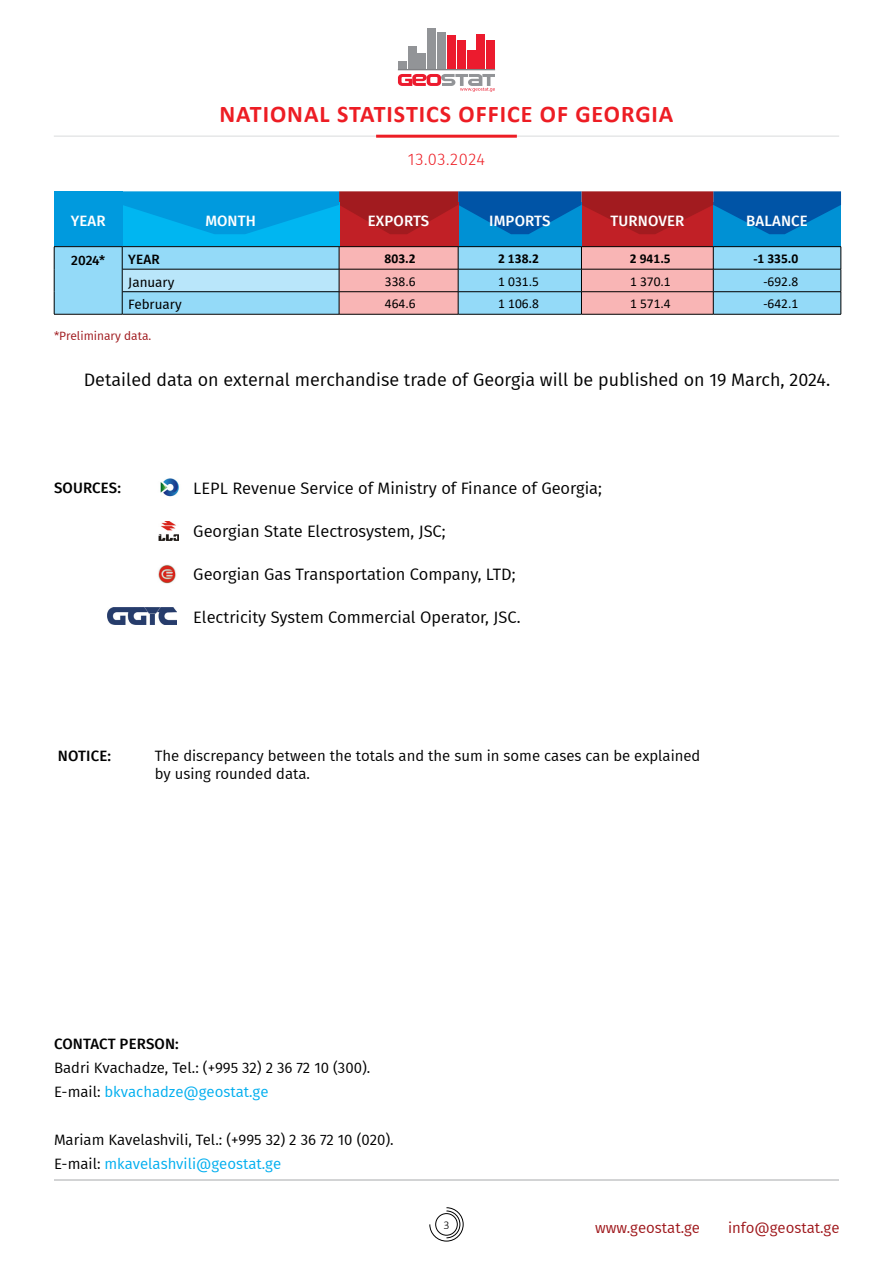
<style>
.page{position:relative;width:893px;height:1263px;background:#fff}
.page>*{position:absolute;margin:0;border:0;box-sizing:border-box;transform-origin:0 0}
.t1{font:700 24px "Calibri";letter-spacing:.04em;color:#ed1d24}
.t2{font:18px "Fira GO";color:#000}
.t3{font:16.5px "Fira GO";color:#000}
.t4{font:300 16.5px "Fira GO";letter-spacing:.03em;color:#ed1d24}
.t5{font:15px/24px "Fira GO";color:#000}
.t6{font:500 15px "Fira GO";letter-spacing:.01em;color:#fff}
.t7{font:15px "Fira GO";color:#9e161a}
.t8{font:500 15px "Fira GO";letter-spacing:.01em;color:#000}
.t9{font:13.5px "Calibri";color:#000}
.t10{font:700 13.5px "Calibri";color:#000}
.t11{font:13.5px "Fira GO";color:#000}
.t12{font:500 13.5px "Fira GO";letter-spacing:.005em;color:#000}
.t13{font:12px "Fira GO";color:#9e161a}
.t14{font:300 12px "Calibri";color:#000}
.s1{color:#00aeef}
</style>
<div class="page">
<svg style="left:429px;top:1207px;width:35px;height:34px"></svg>
<hr style="left:54px;top:1179px;width:785px;height:1px;background:#a7a9ac">
<hr style="left:54px;top:135px;width:785px;height:2px;background:#e6e7e8">
<hr style="left:376px;top:135px;width:141px;height:3px;background:#ed1d24">
<div style="left:398px;top:61px;width:9px;height:9px;background:#929497"></div>
<div style="left:408px;top:46px;width:8px;height:24px;background:#929497"></div>
<div style="left:418px;top:54px;width:8px;height:16px;background:#929497"></div>
<div style="left:427px;top:29px;width:9px;height:41px;background:#929497"></div>
<div style="left:437px;top:33px;width:9px;height:37px;background:#929497"></div>
<div style="left:447px;top:35px;width:9px;height:35px;background:#ec1b2e"></div>
<div style="left:457px;top:40px;width:9px;height:30px;background:#ec1b2e"></div>
<div style="left:467px;top:50px;width:8px;height:20px;background:#ec1b2e"></div>
<div style="left:476px;top:34px;width:9px;height:36px;background:#ec1b2e"></div>
<div style="left:486px;top:40px;width:9px;height:30px;background:#ec1b2e"></div>
<hr style="left:398px;top:69px;width:97px;height:1px;background:#808184">
<svg style="left:398px;top:74px;width:97px;height:17px"></svg>
<div style="left:713px;top:203px;width:128px;height:44px;background:#0091d4"></div>
<div style="left:581px;top:203px;width:132px;height:44px;background:#c12026"></div>
<div style="left:458px;top:203px;width:123px;height:44px;background:#0091d4"></div>
<div style="left:339px;top:203px;width:119px;height:44px;background:#c12026"></div>
<div style="left:122px;top:203px;width:217px;height:44px;background:#00b6f1"></div>
<svg style="left:122px;top:191px;width:719px;height:43px"></svg>
<div style="left:54px;top:191px;width:68px;height:56px;background:#009ade"></div>
<div style="left:54px;top:247px;width:68px;height:67px;background:#94daf8"></div>
<div style="left:122px;top:247px;width:217px;height:22px;background:#94daf8"></div>
<div style="left:122px;top:269px;width:217px;height:23px;background:#b9e6fa"></div>
<div style="left:122px;top:292px;width:217px;height:22px;background:#94daf8"></div>
<svg style="left:54px;top:247px;width:1px;height:67px"></svg>
<hr style="left:54px;top:314px;width:68px;height:1px;background:#000">
<hr style="left:122px;top:291px;width:217px;height:1px;background:#000">
<hr style="left:122px;top:314px;width:217px;height:1px;background:#000">
<hr style="left:339px;top:314px;width:119px;height:1px;background:#000">
<hr style="left:458px;top:314px;width:123px;height:1px;background:#000">
<hr style="left:581px;top:314px;width:132px;height:1px;background:#000">
<hr style="left:713px;top:314px;width:128px;height:1px;background:#000">
<hr style="left:122px;top:246px;width:217px;height:1px;background:#000">
<hr style="left:339px;top:246px;width:119px;height:1px;background:#000">
<hr style="left:458px;top:246px;width:123px;height:1px;background:#000">
<hr style="left:581px;top:246px;width:132px;height:1px;background:#000">
<hr style="left:713px;top:246px;width:128px;height:1px;background:#000">
<hr style="left:54px;top:246px;width:68px;height:1px;background:#000">
<svg style="left:122px;top:247px;width:1px;height:67px"></svg>
<svg style="left:339px;top:247px;width:503px;height:67px"></svg>
<hr style="left:122px;top:269px;width:217px;height:1px;background:#000">
<img style="left:160px;top:478px;width:19px;height:19px">
<img style="left:159px;top:521px;width:19px;height:19px">
<img style="left:108px;top:608px;width:69px;height:16px">
<img style="left:158px;top:564px;width:18px;height:20px">
<h1 class="t1" style="left:219px;top:97px;width:455px">NATIONAL STATISTICS OFFICE OF GEORGIA</h1>
<p class="t4" style="left:408px;top:149px;width:79px">13.03.2024</p>
<p class="t6" style="left:71px;top:212px;width:36px">YEAR</p>
<p class="t6" style="left:205px;top:212px;width:52px">MONTH</p>
<p class="t6" style="left:368px;top:212px;width:63px">EXPORTS</p>
<p class="t6" style="left:489px;top:212px;width:63px">IMPORTS</p>
<p class="t6" style="left:610px;top:212px;width:75px">TURNOVER</p>
<p class="t6" style="left:746px;top:212px;width:63px">BALANCE</p>
<p class="t12" style="left:71px;top:253px;width:35px">2024*</p>
<p class="t12" style="left:128px;top:252px;width:33px">YEAR</p>
<p class="t10" style="left:385px;top:249px;width:32px">803.2</p>
<p class="t10" style="left:498px;top:249px;width:42px">2 138.2</p>
<p class="t10" style="left:630px;top:249px;width:42px">2 941.5</p>
<p class="t10" style="left:753px;top:249px;width:47px">-1 335.0</p>
<p class="t11" style="left:128px;top:274px;width:48px">January</p>
<p class="t9" style="left:385px;top:272px;width:32px">338.6</p>
<p class="t9" style="left:498px;top:272px;width:42px">1 031.5</p>
<p class="t9" style="left:630px;top:272px;width:42px">1 370.1</p>
<p class="t9" style="left:763px;top:272px;width:36px">-692.8</p>
<p class="t11" style="left:128px;top:297px;width:55px">February</p>
<p class="t9" style="left:385px;top:294px;width:32px">464.6</p>
<p class="t9" style="left:498px;top:294px;width:42px">1 106.8</p>
<p class="t9" style="left:630px;top:294px;width:42px">1 571.4</p>
<p class="t9" style="left:763px;top:294px;width:36px">-642.1</p>
<p class="t13" style="left:54px;top:329px;width:99px">*Preliminary data.</p>
<p class="t2" style="left:84px;top:369px;width:748px">Detailed data on external merchandise trade of Georgia will be published on 19 March, 2024.</p>
<p class="t8" style="left:54px;top:479px;width:68px">SOURCES:</p>
<p class="t3" style="left:193px;top:479px;width:410px">LEPL Revenue Service of Ministry of Finance of Georgia;</p>
<p class="t3" style="left:193px;top:522px;width:254px">Georgian State Electrosystem, JSC;</p>
<p class="t3" style="left:193px;top:565px;width:324px">Georgian Gas Transportation Company, LTD;</p>
<p class="t3" style="left:193px;top:608px;width:329px">Electricity System Commercial Operator, JSC.</p>
<p class="t8" style="left:58px;top:747px;width:55px">NOTICE:</p>
<p class="t5" style="left:155px;top:747px;width:547px;line-height:18px">The discrepancy between the totals and the sum in some cases can be explained by using rounded data.</p>
<p class="t8" style="left:54px;top:1035px;width:126px">CONTACT PERSON:</p>
<p class="t5" style="left:54px;top:1055px;width:318px">Badri Kvachadze, Tel.: (+995 32) 2 36 72 10 (300).<br>E-mail: <span class="s1">bkvachadze@geostat.ge</span></p>
<p class="t5" style="left:54px;top:1127px;width:341px">Mariam Kavelashvili, Tel.: (+995 32) 2 36 72 10 (020).<br>E-mail: <span class="s1">mkavelashvili@geostat.ge</span></p>
<p class="t14" style="left:443px;top:1217px;width:8px">3</p>
<p class="t7" style="left:595px;top:1219px;width:106px">www.geostat.ge</p>
<p class="t7" style="left:728px;top:1219px;width:113px">info@geostat.ge</p>
</div>
